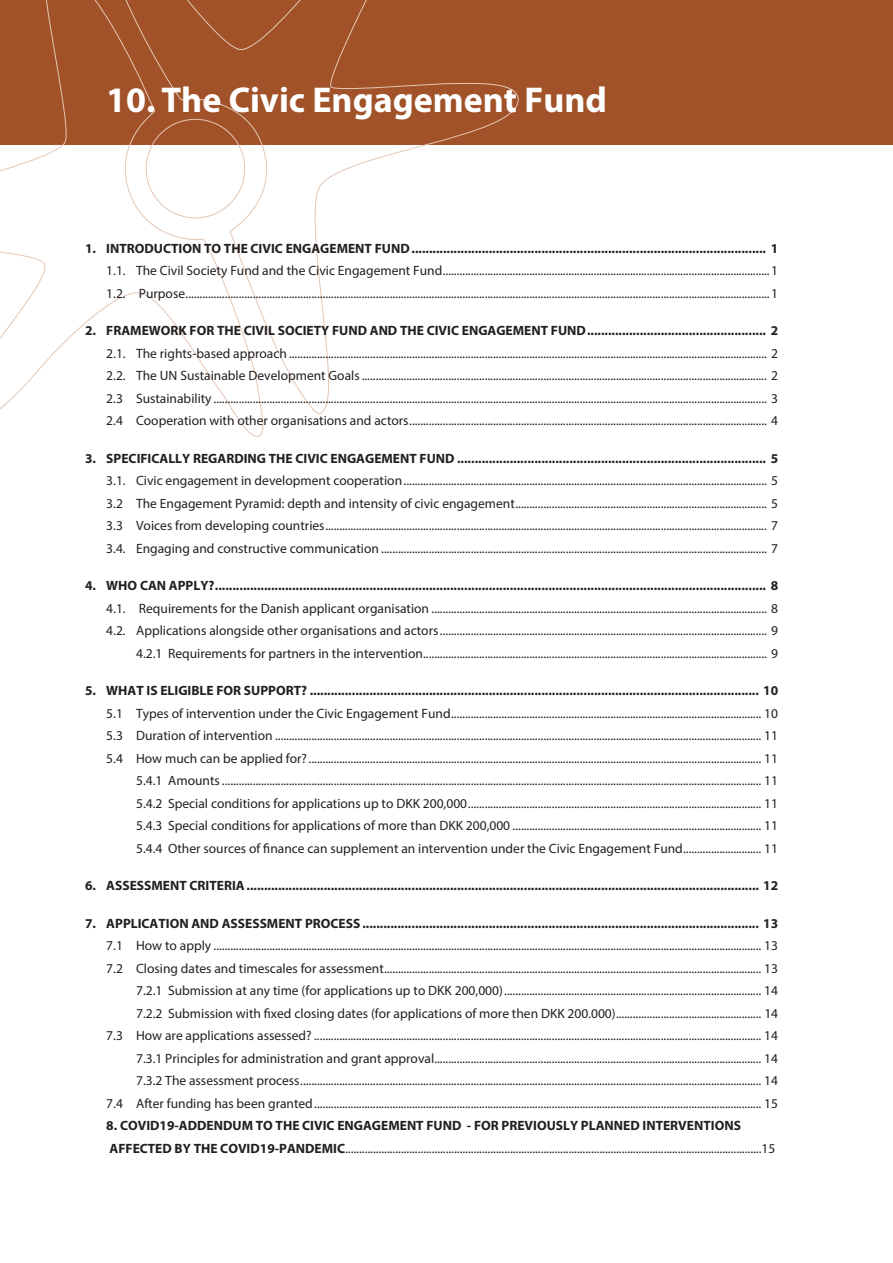
<style>
.page{position:relative;width:893px;height:1263px;background:#fff}
.page>*{position:absolute;margin:0;border:0;box-sizing:border-box;transform-origin:0 0}
.rubrik{font:700 36px "Myriad Pro";color:#fff}
.broed_ikke_holde_lin{font:13.5px/22.5px "Myriad Pro";color:#231f20}
.broed_ikke_holde_lin-2{font:700 13.5px "Myriad Pro";color:#231f20}
.s1{font-weight:700}
</style>
<div class="page">
<div style="left:0;top:0;width:893px;height:145px;background:#a15228"></div>
<svg style="left:0;top:0;width:264px;height:437px"></svg>
<svg style="left:102px;top:0;width:417px;height:414px"></svg>
<p class="rubrik" style="left:106px;top:76px;width:502px">10. The Civic Engagement Fund</p>
<p class="broed_ikke_holde_lin-2" style="left:85px;top:239px;width:695px">1. INTRODUCTION TO THE CIVIC ENGAGEMENT FUND..................................................................................................... 1</p>
<p class="broed_ikke_holde_lin" style="left:106px;top:259px;width:673px">1.1. The Civil Society Fund and the Civic Engagement Fund.....................................................................................................................1</p>
<p class="broed_ikke_holde_lin" style="left:106px;top:281px;width:673px">1.2. Purpose.................................................................................................................................................................................................................1</p>
<p class="broed_ikke_holde_lin-2" style="left:85px;top:322px;width:695px">2. FRAMEWORK FOR THE CIVIL SOCIETY FUND AND THE CIVIC ENGAGEMENT FUND................................................... 2</p>
<p class="broed_ikke_holde_lin" style="left:106px;top:341px;width:673px">2.1. The rights-based approach ........................................................................................................................................................................... 2</p>
<p class="broed_ikke_holde_lin" style="left:106px;top:364px;width:673px">2.2. The UN Sustainable Development Goals................................................................................................................................................. 2</p>
<p class="broed_ikke_holde_lin" style="left:106px;top:386px;width:673px">2.3 Sustainability ...................................................................................................................................................................................................... 3</p>
<p class="broed_ikke_holde_lin" style="left:106px;top:409px;width:673px">2.4 Cooperation with other organisations and actors................................................................................................................................ 4</p>
<p class="broed_ikke_holde_lin-2" style="left:85px;top:449px;width:695px">3. SPECIFICALLY REGARDING THE CIVIC ENGAGEMENT FUND ........................................................................................ 5</p>
<p class="broed_ikke_holde_lin" style="left:106px;top:469px;width:673px">3.1. Civic engagement in development cooperation.................................................................................................................................. 5</p>
<p class="broed_ikke_holde_lin" style="left:106px;top:491px;width:673px">3.2 The Engagement Pyramid: depth and intensity of civic engagement.......................................................................................... 5</p>
<p class="broed_ikke_holde_lin" style="left:106px;top:514px;width:673px">3.3 Voices from developing countries.............................................................................................................................................................. 7</p>
<p class="broed_ikke_holde_lin" style="left:106px;top:536px;width:673px">3.4. Engaging and constructive communication .......................................................................................................................................... 7</p>
<p class="broed_ikke_holde_lin-2" style="left:85px;top:577px;width:695px">4. WHO CAN APPLY?............................................................................................................................................................. 8</p>
<p class="broed_ikke_holde_lin" style="left:106px;top:596px;width:673px">4.1. Requirements for the Danish applicant organisation ........................................................................................................................ 8</p>
<p class="broed_ikke_holde_lin" style="left:106px;top:619px;width:673px">4.2. Applications alongside other organisations and actors..................................................................................................................... 9</p>
<p class="broed_ikke_holde_lin" style="left:136px;top:641px;width:644px">4.2.1 Requirements for partners in the intervention........................................................................................................................... 9</p>
<p class="broed_ikke_holde_lin-2" style="left:85px;top:682px;width:695px">5. WHAT IS ELIGIBLE FOR SUPPORT? ................................................................................................................................ 10</p>
<p class="broed_ikke_holde_lin" style="left:106px;top:701px;width:673px">5.1 Types of intervention under the Civic Engagement Fund............................................................................................................... 10</p>
<p class="broed_ikke_holde_lin" style="left:106px;top:724px;width:673px">5.3 Duration of intervention .............................................................................................................................................................................. 11</p>
<p class="broed_ikke_holde_lin" style="left:106px;top:746px;width:673px">5.4 How much can be applied for? .................................................................................................................................................................. 11</p>
<p class="broed_ikke_holde_lin" style="left:136px;top:769px;width:644px">5.4.1 Amounts ................................................................................................................................................................................................. 11</p>
<p class="broed_ikke_holde_lin" style="left:136px;top:791px;width:644px">5.4.2 Special conditions for applications up to DKK 200,000......................................................................................................... 11</p>
<p class="broed_ikke_holde_lin" style="left:136px;top:814px;width:644px">5.4.3 Special conditions for applications of more than DKK 200,000 ......................................................................................... 11</p>
<p class="broed_ikke_holde_lin" style="left:136px;top:836px;width:644px">5.4.4 Other sources of finance can supplement an intervention under the Civic Engagement Fund............................ 11</p>
<p class="broed_ikke_holde_lin-2" style="left:85px;top:877px;width:695px">6. ASSESSMENT CRITERIA.................................................................................................................................................. 12</p>
<p class="broed_ikke_holde_lin-2" style="left:85px;top:914px;width:695px">7. APPLICATION AND ASSESSMENT PROCESS ................................................................................................................. 13</p>
<p class="broed_ikke_holde_lin" style="left:106px;top:934px;width:673px">7.1 How to apply .................................................................................................................................................................................................... 13</p>
<p class="broed_ikke_holde_lin" style="left:106px;top:956px;width:673px">7.2 Closing dates and timescales for assessment....................................................................................................................................... 13</p>
<p class="broed_ikke_holde_lin" style="left:136px;top:979px;width:644px">7.2.1 Submission at any time (for applications up to DKK 200,000)............................................................................................ 14</p>
<p class="broed_ikke_holde_lin" style="left:136px;top:1001px;width:644px">7.2.2 Submission with fixed closing dates (for applications of more then DKK 200.000).................................................... 14</p>
<p class="broed_ikke_holde_lin" style="left:106px;top:1024px;width:673px">7.3 How are applications assessed? ................................................................................................................................................................ 14</p>
<p class="broed_ikke_holde_lin" style="left:136px;top:1046px;width:644px">7.3.1 Principles for administration and grant approval..................................................................................................................... 14</p>
<p class="broed_ikke_holde_lin" style="left:136px;top:1069px;width:644px">7.3.2 The assessment process..................................................................................................................................................................... 14</p>
<p class="broed_ikke_holde_lin" style="left:106px;top:1091px;width:673px">7.4 After funding has been granted................................................................................................................................................................ 15</p>
<p class="broed_ikke_holde_lin" style="left:106px;top:1114px;width:671px"><span class="s1">8. COVID19-ADDENDUM TO THE CIVIC ENGAGEMENT FUND - FOR PREVIOUSLY PLANNED INTERVENTIONS<br>AFFECTED BY THE COVID19-PANDEMIC</span>.....................................................................................................................................................15</p>
</div>
